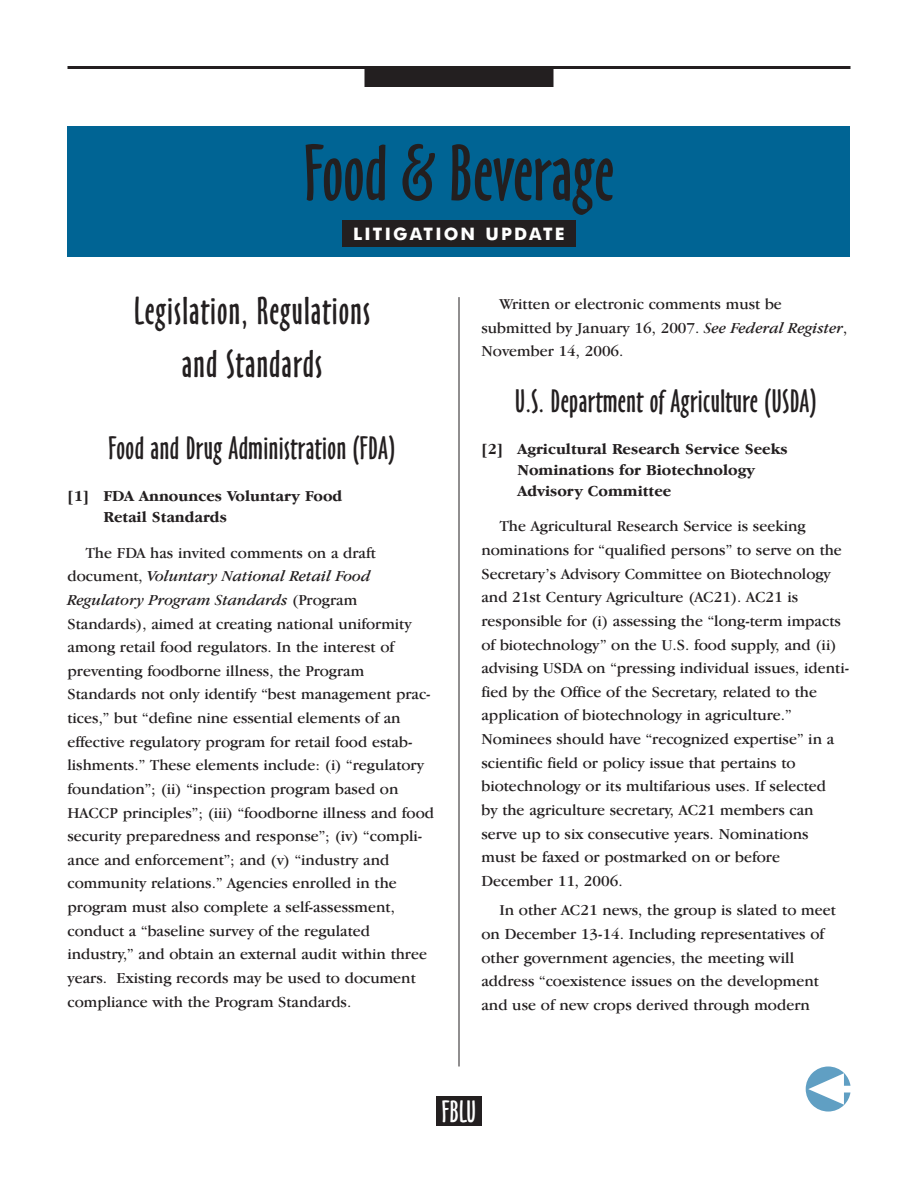
<style>
.page{position:relative;width:918px;height:1188px;background:#fff}
.page>*{position:absolute;margin:0;border:0;box-sizing:border-box;transform-origin:0 0}
.t1{font:73.5px "Oz Handicraft BT";color:#231f20}
.t2{font:36px/52.5px "Oz Handicraft BT";letter-spacing:.03em;color:#231f20;text-align:center}
.t3{font:30px "Oz Handicraft BT";letter-spacing:.015em;color:#231f20}
.t4{font:28.5px "Oz Handicraft BT";color:#fff}
.t5{font:700 17.25px "Futura BT";letter-spacing:.125em;color:#fff}
.t6{font:15.75px/23.7px "Garamond IT Cby BT";color:#231f20}
.t7{font:700 15.75px/21px "Garamond IT Cby BT";color:#231f20}
.s1{font-style:italic}
</style>
<div class="page">
<hr style="left:68px;top:66px;width:782px;height:3px;background:#231f20">
<div style="left:364px;top:69px;width:190px;height:18px;background:#231f20"></div>
<hr style="left:459px;top:297px;width:1px;height:770px;background:#231f20">
<div style="left:436px;top:1096px;width:46px;height:30px;background:#231f20"></div>
<svg style="left:806px;top:1066px;width:44px;height:46px"></svg>
<div style="left:68px;top:126px;width:782px;height:131px;background:#006494"></div>
<div style="left:342px;top:220px;width:234px;height:27px;background:#231f20"></div>
<h1 class="t1" style="left:304px;top:132px;width:312px">Food &amp; Beverage</h1>
<p class="t5" style="left:353px;top:224px;width:213px">LITIGATION UPDATE</p>
<h2 class="t2" style="left:134px;top:286px;width:238px">Legislation, Regulations and Standards</h2>
<h3 class="t3" style="left:109px;top:431px;width:288px">Food and Drug Administration (FDA)</h3>
<p class="t7" style="left:103px;top:485px;width:240px;text-indent:-36px">[1] FDA Announces Voluntary Food<br>Retail Standards</p>
<p class="t6" style="left:67px;top:540px;width:368px;text-indent:18px">The FDA has invited comments on a draft document, <span class="s1">Voluntary National Retail Food Regulatory Program Standards</span> (Program Standards), aimed at creating national uniformity among retail food regulators. In the interest of preventing foodborne illness, the Program Standards not only identify “best management prac&shy;tices,” but “define nine essential elements of an effective regulatory program for retail food estab&shy;lishments.” These elements include: (i) “regulatory foundation”; (ii) “inspection program based on HACCP principles”; (iii) “foodborne illness and food security preparedness and response”; (iv) “compli&shy;ance and enforcement”; and (v) “industry and community relations.” Agencies enrolled in the program must also complete a self-assessment, conduct a “baseline survey of the regulated industry,” and obtain an external audit within three years. Existing records may be used to document compliance with the Program Standards.</p>
<p class="t6" style="left:481px;top:292px;width:367px;text-indent:18px">Written or electronic comments must be submitted by January 16, 2007. <span class="s1">See Federal Register</span>,<br>November 14, 2006.</p>
<h3 class="t3" style="left:515px;top:384px;width:303px">U.S. Department of Agriculture (USDA)</h3>
<p class="t7" style="left:517px;top:438px;width:272px;text-indent:-36px">[2] Agricultural Research Service Seeks<br>Nominations for Biotechnology<br>Advisory Committee</p>
<p class="t6" style="left:481px;top:514px;width:369px;text-indent:18px">The Agricultural Research Service is seeking nominations for “qualified persons” to serve on the Secretary’s Advisory Committee on Biotechnology and 21st Century Agriculture (AC21). AC21 is responsible for (i) assessing the “long-term impacts of biotechnology” on the U.S. food supply, and (ii) advising USDA on “pressing individual issues, identi&shy;fied by the Office of the Secretary, related to the application of biotechnology in agriculture.” Nominees should have “recognized expertise” in a scientific field or policy issue that pertains to biotechnology or its multifarious uses. If selected<br>by the agriculture secretary, AC21 members can serve up to six consecutive years. Nominations<br>must be faxed or postmarked on or before December 11, 2006.</p>
<p class="t6" style="left:481px;top:898px;width:356px;text-indent:18px">In other AC21 news, the group is slated to meet on December 13-14. Including representatives of other government agencies, the meeting will address “coexistence issues on the development and use of new crops derived through modern</p>
<h3 class="t4" style="left:442px;top:1095px;width:36px">FBLU</h3>
</div>
